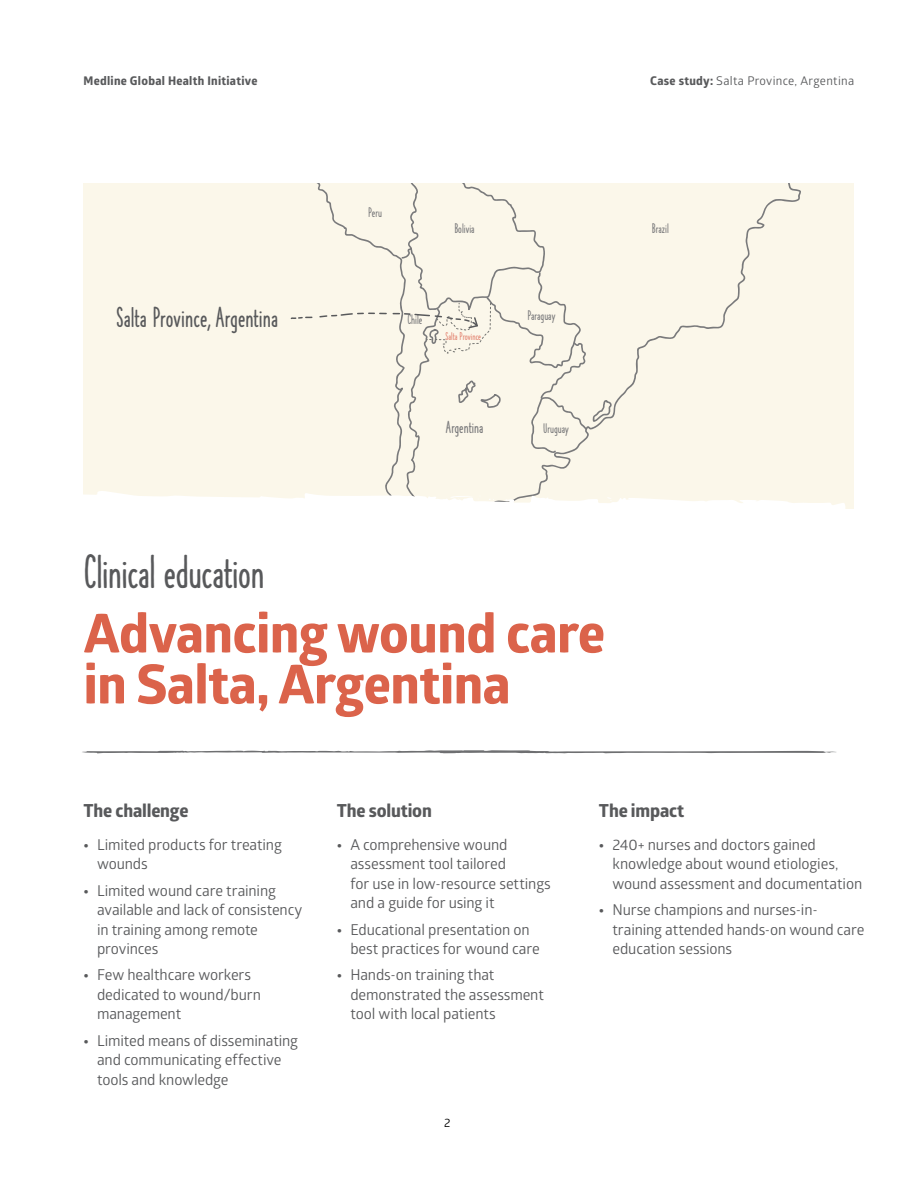
<style>
.page{position:relative;width:918px;height:1188px;background:#fff}
.page>*{position:absolute;margin:0;border:0;box-sizing:border-box;transform-origin:0 0}
.t1{font:800 54px/51px "Glober";letter-spacing:-.01em;color:#db634b}
.t2{font:45px "The Hand Extrablack";letter-spacing:-.01em;color:#58595b}
.t3{font:27px "The Hand Extrablack";color:#58595b}
.t4{font:800 18px "Glober";letter-spacing:-.01em;color:#58595b}
.t5{font:16.2px "The Hand Extrablack";color:#58595b}
.t6{font:15px/19.5px "Glober";letter-spacing:-.01em;color:#58595b}
.t7{font:13.05px "The Hand Extrablack";color:#58595b}
.t8{font:12px "Glober";letter-spacing:.025em;color:#58595b}
.t9{font:800 12px "Glober";letter-spacing:.025em;color:#58595b}
.t10{font:12px "Glober";color:#000}
.t11{font:10.5px "The Hand Extrablack";color:#db634b}
.s1{font-weight:800}
</style>
<div class="page">
<svg style="left:82px;top:750px;width:754px;height:3px"></svg>
<div style="left:83px;top:183px;width:768px;height:326px;background:#fbf7ea"></div>
<p class="t9" style="left:84px;top:72px;width:175px">Medline Global Health Initiative</p>
<p class="t8" style="left:650px;top:73px;width:205px"><span class="s1">Case study:</span> Salta Province, Argentina</p>
<h3 class="t3" style="left:116px;top:302px;width:164px">Salta Province, Argentina</h3>
<p class="t7" style="left:368px;top:205px;width:15px">Peru</p>
<p class="t7" style="left:454px;top:220px;width:22px">Bolivia</p>
<p class="t7" style="left:652px;top:220px;width:19px">Brazil</p>
<p class="t7" style="left:407px;top:312px;width:17px">Chile</p>
<p class="t11" style="left:445px;top:330px;width:37px">Salta Province</p>
<p class="t7" style="left:527px;top:308px;width:30px">Paraguay</p>
<p class="t5" style="left:446px;top:417px;width:39px">Argentina</p>
<p class="t7" style="left:543px;top:420px;width:27px">Uruguay</p>
<h2 class="t2" style="left:84px;top:546px;width:182px">Clinical education</h2>
<h1 class="t1" style="left:84px;top:607px;width:523px">Advancing wound care in Salta, Argentina</h1>
<p class="t4" style="left:84px;top:797px;width:107px">The challenge</p>
<p class="t6" style="left:97px;top:834px;width:186px;text-indent:-14px"><span class="s1">•</span> Limited products for treating wounds</p>
<p class="t6" style="left:97px;top:880px;width:207px;text-indent:-14px"><span class="s1">•</span> Limited wound care training available and lack of consistency in training among remote provinces</p>
<p class="t6" style="left:97px;top:965px;width:165px;text-indent:-14px"><span class="s1">•</span> Few healthcare workers dedicated to wound/burn management</p>
<p class="t6" style="left:97px;top:1030px;width:203px;text-indent:-14px"><span class="s1">•</span> Limited means of disseminating and communicating effective tools and knowledge</p>
<p class="t4" style="left:337px;top:797px;width:97px">The solution</p>
<p class="t6" style="left:350px;top:834px;width:202px;text-indent:-14px"><span class="s1">•</span> A comprehensive wound assessment tool tailored<br>for use in low-resource settings and a guide for using it</p>
<p class="t6" style="left:350px;top:919px;width:191px;text-indent:-14px"><span class="s1">•</span> Educational presentation on best practices for wound care</p>
<p class="t6" style="left:350px;top:965px;width:195px;text-indent:-14px"><span class="s1">•</span> Hands-on training that demonstrated the assessment tool with local patients</p>
<p class="t10" style="left:444px;top:1115px;width:8px">2</p>
<p class="t4" style="left:599px;top:797px;width:87px">The impact</p>
<p class="t6" style="left:612px;top:834px;width:251px;text-indent:-14px"><span class="s1">•</span> 240+ nurses and doctors gained knowledge about wound etiologies, wound assessment and documentation</p>
<p class="t6" style="left:612px;top:899px;width:254px;text-indent:-14px"><span class="s1">•</span> Nurse champions and nurses-in&shy;training attended hands-on wound care education sessions</p>
</div>
